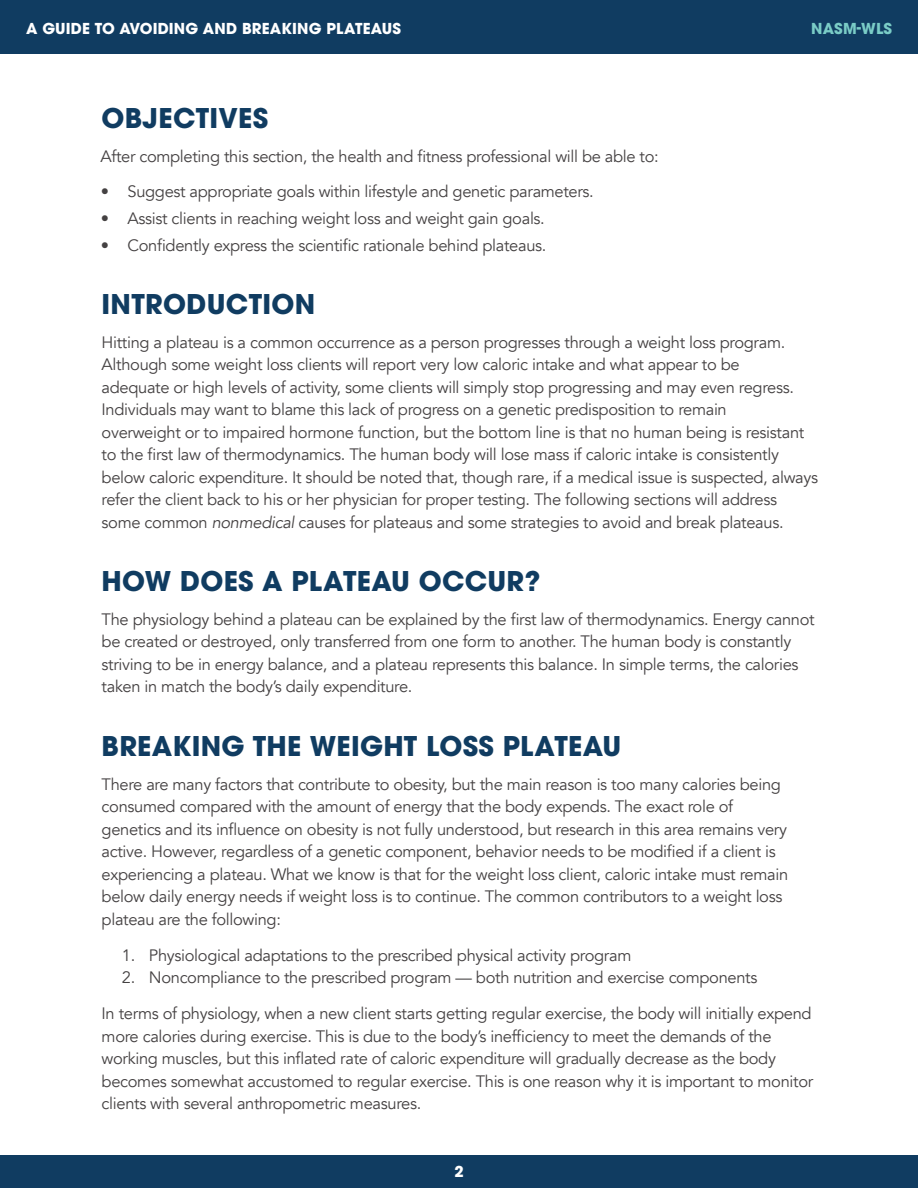
<style>
.page{position:relative;width:918px;height:1188px;background:#fff}
.page>*{position:absolute;margin:0;border:0;box-sizing:border-box;transform-origin:0 0}
.t1{font:700 27px "ITC Avant Garde Pro";letter-spacing:.01em;color:#103c61}
.t2{font:16.5px/22.5px "Avenir";letter-spacing:-.02em;color:#231f20}
.t3{font:700 15px "ITC Avant Garde Pro";letter-spacing:.01em;color:#fff}
.t4{font:700 15px "ITC Avant Garde Pro";letter-spacing:.01em;color:#7accc6}
.s1{font-style:italic}
</style>
<div class="page">
<div style="left:0;top:0;width:918px;height:54px;background:#103c61"></div>
<div style="left:0;top:1156px;width:918px;height:32px;background:#103c61"></div>
<p class="t3" style="left:26px;top:18px;width:377px">A GUIDE TO AVOIDING AND BREAKING PLATEAUS</p>
<p class="t1" style="left:102px;top:100px;width:168px">OBJECTIVES</p>
<p class="t2" style="left:100px;top:145px;width:560px">After completing this section, the health and fitness professional will be able to:</p>
<p class="t2" style="left:100px;top:180px;width:495px">• Suggest appropriate goals within lifestyle and genetic parameters.</p>
<p class="t2" style="left:100px;top:207px;width:446px">• Assist clients in reaching weight loss and weight gain goals.</p>
<p class="t2" style="left:100px;top:234px;width:448px">• Confidently express the scientific rationale behind plateaus.</p>
<p class="t1" style="left:102px;top:286px;width:215px">INTRODUCTION</p>
<p class="t4" style="left:811px;top:18px;width:82px">NASM-WLS</p>
<p class="t2" style="left:102px;top:331px;width:718px">Hitting a plateau is a common occurrence as a person progresses through a weight loss program.<br>Although some weight loss clients will report very low caloric intake and what appear to be<br>adequate or high levels of activity, some clients will simply stop progressing and may even regress.<br>Individuals may want to blame this lack of progress on a genetic predisposition to remain<br>overweight or to impaired hormone function, but the bottom line is that no human being is resistant to the first law of thermodynamics. The human body will lose mass if caloric intake is consistently below caloric expenditure. It should be noted that, though rare, if a medical issue is suspected, always refer the client back to his or her physician for proper testing. The following sections will address some common <span class="s1">nonmedical</span> causes for plateaus and some strategies to avoid and break plateaus.</p>
<p class="t1" style="left:102px;top:563px;width:440px">HOW DOES A PLATEAU OCCUR?</p>
<p class="t2" style="left:102px;top:608px;width:715px">The physiology behind a plateau can be explained by the first law of thermodynamics. Energy cannot be created or destroyed, only transferred from one form to another. The human body is constantly striving to be in energy balance, and a plateau represents this balance. In simple terms, the calories taken in match the body’s daily expenditure.</p>
<p class="t1" style="left:102px;top:728px;width:521px">BREAKING THE WEIGHT LOSS PLATEAU</p>
<p class="t2" style="left:102px;top:773px;width:688px">There are many factors that contribute to obesity, but the main reason is too many calories being consumed compared with the amount of energy that the body expends. The exact role of genetics and its influence on obesity is not fully understood, but research in this area remains very active. However, regardless of a genetic component, behavior needs to be modified if a client is experiencing a plateau. What we know is that for the weight loss client, caloric intake must remain below daily energy needs if weight loss is to continue. The common contributors to a weight loss plateau are the following:</p>
<p class="t2" style="left:122px;top:944px;width:511px">1. Physiological adaptations to the prescribed physical activity program</p>
<p class="t2" style="left:102px;top:960px;width:711px;line-height:36px;text-indent:20px">2. Noncompliance to the prescribed program — both nutrition and exercise components<br>In terms of physiology, when a new client starts getting regular exercise, the body will initially expend</p>
<p class="t2" style="left:102px;top:1025px;width:713px">more calories during exercise. This is due to the body’s inefficiency to meet the demands of the working muscles, but this inflated rate of caloric expenditure will gradually decrease as the body becomes somewhat accustomed to regular exercise. This is one reason why it is important to monitor clients with several anthropometric measures.</p>
<p class="t3" style="left:454px;top:1162px;width:11px">2</p>
</div>
